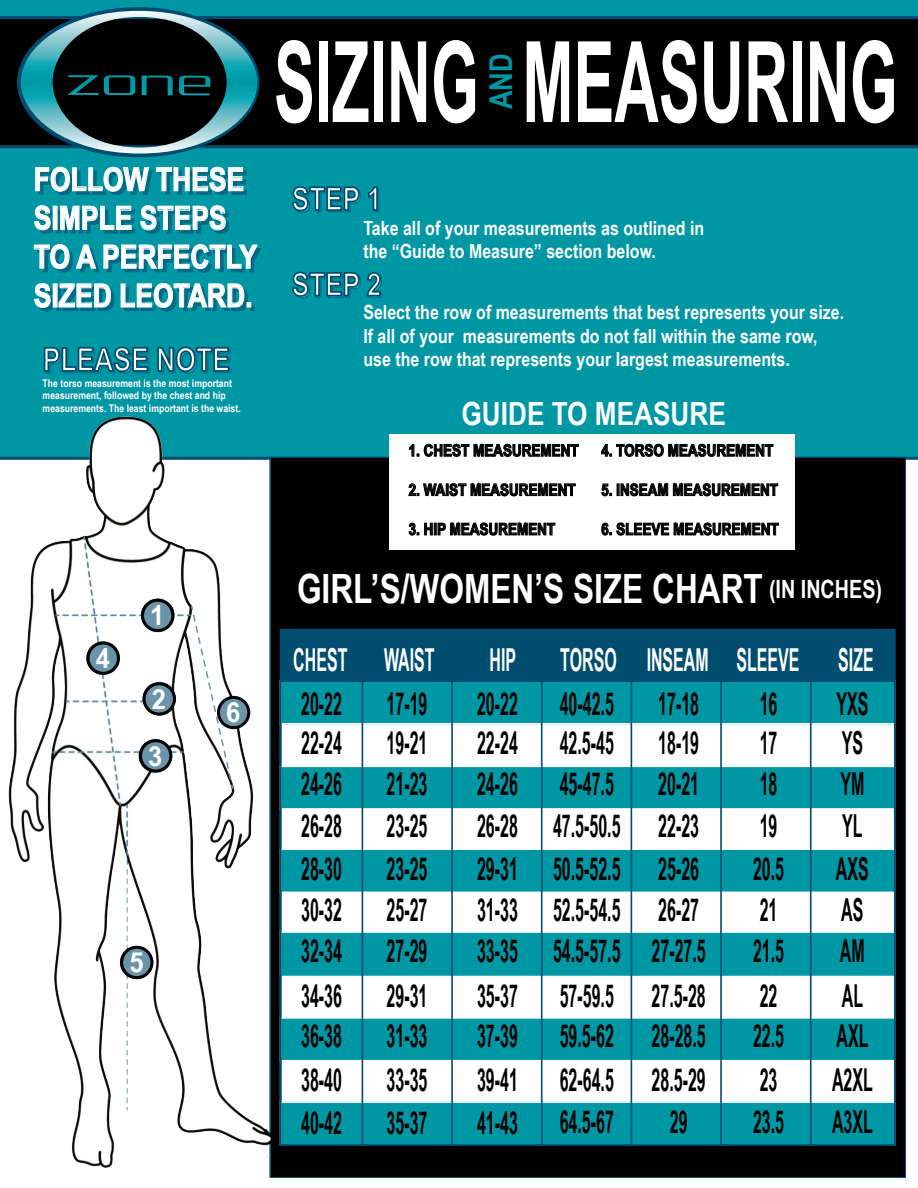
<style>
.page{position:relative;width:918px;height:1188px;background:#fff}
.page>*{position:absolute;margin:0;border:0;box-sizing:border-box;transform-origin:0 0}
.t1{font:700 112.65px "Arial Narrow";color:#fff;scale:.66 1}
.t2{font:700 40.35px "Arial Narrow";color:#fff;scale:.96 1}
.t3{font:700 32.4px "Arial Narrow";color:#fff}
.t4{font:700 32.25px/38.7px "Arial Narrow";color:#fff}
.t5{font:700 31.95px "Arial Narrow";color:#fff}
.t6{font:700 31.8px "Arial Narrow";color:#fff}
.t7{font:700 31.65px/41.1px "Arial Narrow";color:#000;scale:.62 1}
.t8{font:700 31.65px "Arial Narrow";color:#fff;scale:.62 1}
.t9{font:700 31.5px "Arial Narrow";color:#0097a5}
.t10{font:700 27.75px "Arial Narrow";color:#fff;scale:1.13 1}
.t11{font:700 19.5px/23.4px "Arial Narrow";color:#fff}
.t12{font:700 16.5px "Arial Narrow";color:#000}
.t13{font:700 10.65px/12.8px "Arial Narrow";color:#fff}
.s1{font-size:25.2px}
</style>
<div class="page">
<div style="left:0;top:0;width:918px;height:458px;background:#0097a5"></div>
<div style="left:0;top:16px;width:918px;height:132px;background:#000"></div>
<div style="left:271px;top:458px;width:633px;height:718px;background:#000"></div>
<svg style="left:21px;top:11px;width:237px;height:143px;background:#1c4248"></svg>
<img style="left:1px;top:416px;width:283px;height:762px">
<svg style="left:35px;top:167px;width:212px;height:28px"></svg>
<svg style="left:34px;top:206px;width:19px;height:28px"></svg>
<svg style="left:60px;top:206px;width:169px;height:28px"></svg>
<svg style="left:34px;top:244px;width:227px;height:29px"></svg>
<svg style="left:34px;top:283px;width:80px;height:28px"></svg>
<svg style="left:121px;top:283px;width:134px;height:28px"></svg>
<svg style="left:43px;top:346px;width:188px;height:28px"></svg>
<svg style="left:291px;top:186px;width:89px;height:27px"></svg>
<svg style="left:292px;top:271px;width:91px;height:28px"></svg>
<svg style="left:190px;top:605px;width:44px;height:185px"></svg>
<div style="left:218px;top:697px;width:31px;height:31px;background:#6a94aa;border-radius:50%"></div>
<div style="left:217px;top:696px;width:33px;height:33px;border:3px solid #000;border-radius:50%"></div>
<div style="left:122px;top:947px;width:30px;height:31px;background:#6a94aa;border-radius:50%"></div>
<div style="left:120px;top:946px;width:33px;height:33px;border:3px solid #000;border-radius:50%"></div>
<div style="left:141px;top:741px;width:30px;height:30px;background:#6a94aa;border-radius:50%"></div>
<div style="left:139px;top:739px;width:33px;height:34px;border:3px solid #000;border-radius:50%"></div>
<div style="left:144px;top:684px;width:30px;height:30px;background:#6a94aa;border-radius:50%"></div>
<div style="left:143px;top:682px;width:33px;height:34px;border:3px solid #000;border-radius:50%"></div>
<div style="left:88px;top:643px;width:30px;height:30px;background:#6a94aa;border-radius:50%"></div>
<div style="left:87px;top:641px;width:33px;height:34px;border:3px solid #000;border-radius:50%"></div>
<div style="left:143px;top:600px;width:30px;height:31px;background:#6a94aa;border-radius:50%"></div>
<div style="left:141px;top:599px;width:33px;height:33px;border:3px solid #000;border-radius:50%"></div>
<div style="left:280px;top:629px;width:616px;height:60px;background:#004d70"></div>
<div style="left:280px;top:723px;width:616px;height:45px;background:#fff"></div>
<div style="left:280px;top:765px;width:616px;height:45px;background:#0097a5;border:2px solid #fff"></div>
<div style="left:280px;top:680px;width:616px;height:45px;background:#0097a5;border:2px solid #fff"></div>
<div style="left:280px;top:806px;width:616px;height:45px;background:#fff;border:2px solid #0097a5"></div>
<div style="left:280px;top:848px;width:616px;height:45px;background:#0097a5;border:2px solid #fff"></div>
<div style="left:280px;top:890px;width:616px;height:44px;background:#fff;border:2px solid #0097a5"></div>
<div style="left:280px;top:931px;width:616px;height:45px;background:#0097a5;border:2px solid #fff"></div>
<div style="left:280px;top:974px;width:616px;height:45px;background:#fff;border:2px solid #0097a5"></div>
<div style="left:280px;top:1017px;width:616px;height:45px;background:#0097a5;border:2px solid #fff"></div>
<div style="left:280px;top:1058px;width:616px;height:45px;background:#fff;border:2px solid #0097a5"></div>
<div style="left:280px;top:1101px;width:616px;height:45px;background:#0097a5;border:2px solid #fff"></div>
<div style="left:280px;top:680px;width:616px;height:466px;border:2px solid #004d70"></div>
<hr style="left:362px;top:665px;width:1px;height:480px;background:#004d70">
<hr style="left:451px;top:665px;width:2px;height:479px;background:#004d70">
<hr style="left:541px;top:665px;width:2px;height:480px;background:#004d70">
<hr style="left:631px;top:665px;width:1px;height:480px;background:#004d70">
<hr style="left:720px;top:665px;width:2px;height:480px;background:#004d70">
<hr style="left:810px;top:665px;width:2px;height:480px;background:#004d70">
<div style="left:390px;top:434px;width:405px;height:115px;background:#fff"></div>
<svg style="left:409px;top:444px;width:170px;height:13px"></svg>
<svg style="left:409px;top:483px;width:167px;height:13px"></svg>
<svg style="left:409px;top:523px;width:146px;height:12px"></svg>
<svg style="left:601px;top:444px;width:172px;height:13px"></svg>
<svg style="left:602px;top:483px;width:176px;height:13px"></svg>
<svg style="left:602px;top:523px;width:177px;height:12px"></svg>
<p class="t4" style="left:34px;top:158px;width:225px">FOLLOW THESE<br>SIMPLE STEPS<br>TO A PERFECTLY<br>SIZED LEOTARD.</p>
<p class="t3" style="left:44px;top:337px;width:189px">PLEASE NOTE</p>
<p class="t13" style="left:43px;top:376px;width:200px">The torso measurement is the most important measurement, followed by the chest and hip measurements. The least important is the waist.</p>
<p class="t10" style="left:96px;top:637px;width:14px">4</p>
<p class="t10" style="left:150px;top:594px;width:14px">1</p>
<p class="t10" style="left:152px;top:678px;width:14px">2</p>
<p class="t10" style="left:148px;top:735px;width:14px">3</p>
<p class="t10" style="left:226px;top:691px;width:14px">6</p>
<p class="t10" style="left:129px;top:941px;width:14px">5</p>
<h1 class="t1" style="left:274px;top:-3px;width:946px">SIZING MEASURING</h1>
<p class="t9" style="left:477px;top:109px;width:57px;rotate:-90deg">AND</p>
<p class="t6" style="left:292px;top:175px;width:91px">STEP 1</p>
<p class="t11" style="left:363px;top:215px;width:342px">Take all of your measurements as outlined in the “Guide to Measure” section below.</p>
<p class="t6" style="left:292px;top:260px;width:91px">STEP 2</p>
<p class="t11" style="left:363px;top:300px;width:482px">Select the row of measurements that best represents your size.<br>If all of your measurements do not fall within the same row, use the row that represents your largest measurements.</p>
<p class="t5" style="left:462px;top:390px;width:266px">GUIDE TO MEASURE</p>
<p class="t12" style="left:409px;top:438px;width:172px">1. CHEST MEASUREMENT</p>
<p class="t12" style="left:409px;top:477px;width:169px">2. WAIST MEASUREMENT</p>
<p class="t12" style="left:409px;top:517px;width:148px">3. HIP MEASUREMENT</p>
<p class="t12" style="left:601px;top:438px;width:174px">4. TORSO MEASUREMENT</p>
<p class="t12" style="left:601px;top:477px;width:178px">5. INSEAM MEASUREMENT</p>
<p class="t12" style="left:601px;top:517px;width:179px">6. SLEEVE MEASUREMENT</p>
<p class="t2" style="left:297px;top:558px;width:611px">GIRL’S/WOMEN’S SIZE CHART <span class="s1">(IN INCHES)</span></p>
<p class="t8" style="left:293px;top:636px;width:230px">CHEST WAIST</p>
<p class="t8" style="left:489px;top:636px;width:44px">HIP</p>
<p class="t8" style="left:560px;top:636px;width:507px">TORSO INSEAM SLEEVE SIZE</p>
<p class="t7" style="left:836px;top:682px;width:55px">YXS<br>YS<br>YM<br>YL<br>AXS<br>AS<br>AM</p>
<p class="t7" style="left:837px;top:974px;width:53px;line-height:40.2px">AL<br>AXL</p>
<p class="t7" style="left:832px;top:1057px;width:67px;line-height:42.6px">A2XL<br>A3XL</p>
<p class="t7" style="left:753px;top:682px;width:52px">16<br>17<br>18<br>19<br>20.5<br>21<br>21.5</p>
<p class="t7" style="left:753px;top:974px;width:52px;line-height:40.2px">22<br>22.5</p>
<p class="t7" style="left:753px;top:1057px;width:52px;line-height:42.6px">23<br>23.5</p>
<p class="t7" style="left:652px;top:682px;width:89px">17-18<br>18-19<br>20-21<br>22-23<br>25-26<br>26-27<br>27-27.5</p>
<p class="t7" style="left:652px;top:974px;width:89px;line-height:40.2px">27.5-28<br>28-28.5</p>
<p class="t7" style="left:652px;top:1057px;width:89px;line-height:42.6px;text-align:center">28.5-29<br>29</p>
<p class="t7" style="left:553px;top:682px;width:110px">40-42.5<br>42.5-45<br>45-47.5<br>47.5-50.5<br>50.5-52.5<br>52.5-54.5<br>54.5-57.5</p>
<p class="t7" style="left:560px;top:974px;width:89px;line-height:40.2px">57-59.5<br>59.5-62</p>
<p class="t7" style="left:560px;top:1057px;width:89px;line-height:42.6px">62-64.5<br>64.5-67</p>
<p class="t7" style="left:477px;top:682px;width:67px;text-align:justify">20-22<br>22-24<br>24-26<br>26-28<br>29-31<br>31-33<br>33-35</p>
<p class="t7" style="left:477px;top:974px;width:67px;line-height:40.2px">35-37<br>37-39</p>
<p class="t7" style="left:477px;top:1057px;width:67px;line-height:42.6px">39-41<br>41-43</p>
<p class="t7" style="left:387px;top:682px;width:67px;text-align:justify">17-19<br>19-21<br>21-23<br>23-25<br>23-25<br>25-27<br>27-29</p>
<p class="t7" style="left:387px;top:974px;width:67px;line-height:40.2px">29-31<br>31-33</p>
<p class="t7" style="left:387px;top:1057px;width:67px;line-height:42.6px">33-35<br>35-37</p>
<p class="t7" style="left:301px;top:682px;width:67px;text-align:justify">20-22<br>22-24<br>24-26<br>26-28<br>28-30<br>30-32<br>32-34</p>
<p class="t7" style="left:301px;top:974px;width:67px;line-height:40.2px">34-36<br>36-38</p>
<p class="t7" style="left:301px;top:1057px;width:67px;line-height:42.6px">38-40<br>40-42</p>
</div>
